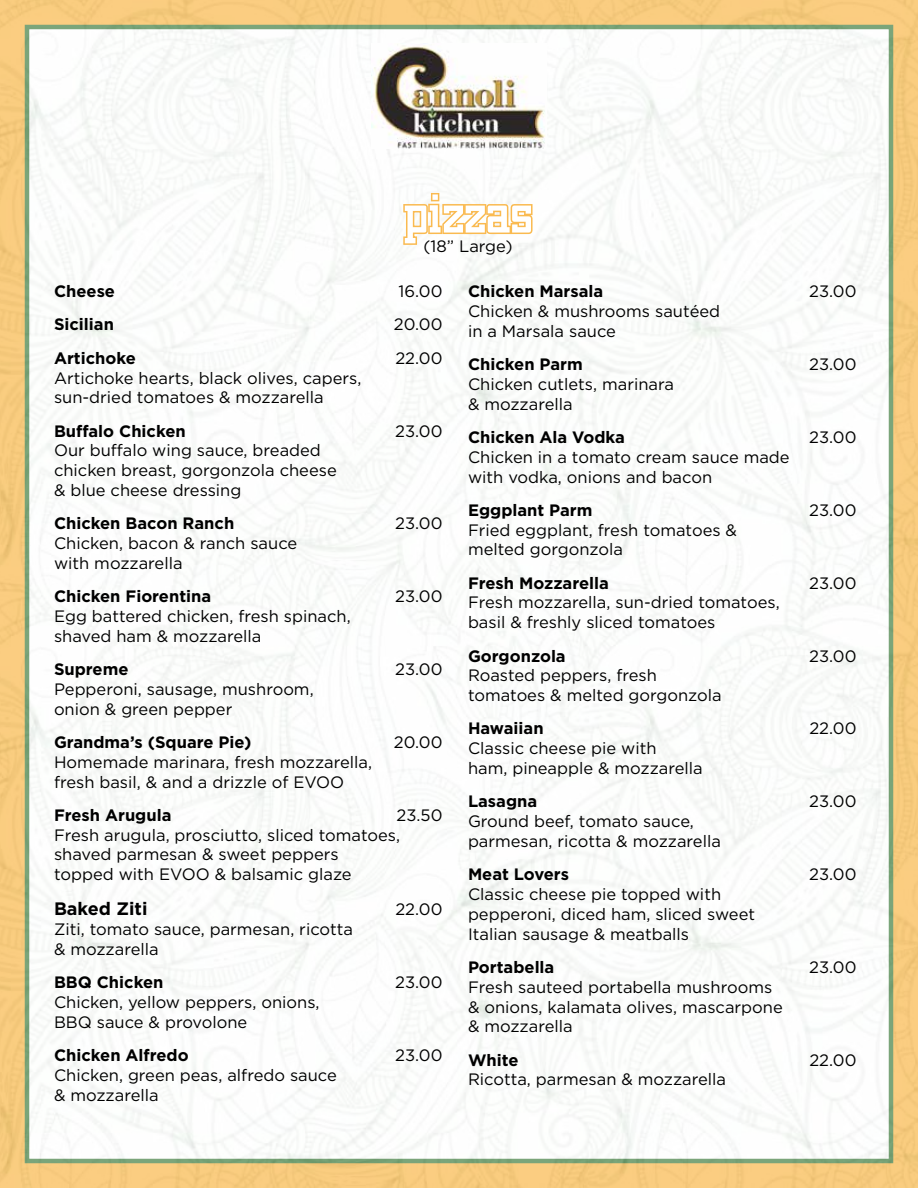
<style>
.page{position:relative;width:918px;height:1188px;background:#fff}
.page>*{position:absolute;margin:0;border:0;box-sizing:border-box;transform-origin:0 0}
.t1{font:60px "Alexandria";color:#fff}
.t2{font:700 18px "Gotham";color:#000}
.t3{font:16.5px/19.8px "Gotham";color:#000}
.t4{font:700 16.5px "Gotham";color:#000}
</style>
<div class="page">
<img style="left:0;top:0;width:918px;height:1188px">
<img style="left:372px;top:43px;width:174px;height:106px">
<svg style="left:402px;top:191px;width:133px;height:55px"></svg>
<h1 class="t1" style="left:404px;top:182px;width:130px">pizzas</h1>
<p class="t3" style="left:423px;top:236px;width:91px">(18” Large)</p>
<p class="t4" style="left:54px;top:282px;width:63px">Cheese</p>
<p class="t3" style="left:399px;top:281px;width:45px">16.00</p>
<p class="t4" style="left:54px;top:315px;width:61px">Sicilian</p>
<p class="t3" style="left:394px;top:314px;width:50px">20.00</p>
<p class="t4" style="left:54px;top:348px;width:83px">Artichoke</p>
<p class="t3" style="left:395px;top:348px;width:49px">22.00</p>
<p class="t3" style="left:54px;top:367px;width:309px">Artichoke hearts, black olives, capers, sun-dried tomatoes &amp; mozzarella</p>
<p class="t4" style="left:54px;top:421px;width:133px">Buffalo Chicken</p>
<p class="t3" style="left:395px;top:421px;width:49px">23.00</p>
<p class="t3" style="left:54px;top:440px;width:284px">Our buffalo wing sauce, breaded chicken breast, gorgonzola cheese &amp; blue cheese dressing</p>
<p class="t4" style="left:54px;top:514px;width:182px">Chicken Bacon Ranch</p>
<p class="t3" style="left:395px;top:513px;width:49px">23.00</p>
<p class="t3" style="left:54px;top:533px;width:245px">Chicken, bacon &amp; ranch sauce with mozzarella</p>
<p class="t4" style="left:54px;top:587px;width:159px">Chicken Fiorentina</p>
<p class="t3" style="left:395px;top:586px;width:49px">23.00</p>
<p class="t3" style="left:54px;top:606px;width:298px">Egg battered chicken, fresh spinach, shaved ham &amp; mozzarella</p>
<p class="t4" style="left:54px;top:660px;width:76px">Supreme</p>
<p class="t3" style="left:395px;top:659px;width:49px">23.00</p>
<p class="t3" style="left:54px;top:679px;width:261px">Pepperoni, sausage, mushroom, onion &amp; green pepper</p>
<p class="t4" style="left:54px;top:733px;width:199px">Grandma’s (Square Pie)</p>
<p class="t3" style="left:394px;top:732px;width:50px">20.00</p>
<p class="t3" style="left:54px;top:752px;width:320px">Homemade marinara, fresh mozzarella, fresh basil, &amp; and a drizzle of EVOO</p>
<p class="t4" style="left:54px;top:806px;width:119px">Fresh Arugula</p>
<p class="t3" style="left:54px;top:805px;width:390px;text-indent:343px">23.50<br>Fresh arugula, prosciutto, sliced tomatoes, shaved parmesan &amp; sweet peppers<br>topped with EVOO &amp; balsamic glaze</p>
<p class="t2" style="left:54px;top:899px;width:95px">Baked Ziti</p>
<p class="t3" style="left:395px;top:899px;width:49px">22.00</p>
<p class="t3" style="left:54px;top:919px;width:301px">Ziti, tomato sauce, parmesan, ricotta &amp; mozzarella</p>
<p class="t4" style="left:54px;top:973px;width:111px">BBQ Chicken</p>
<p class="t3" style="left:395px;top:972px;width:49px">23.00</p>
<p class="t3" style="left:54px;top:992px;width:267px">Chicken, yellow peppers, onions,<br>BBQ sauce &amp; provolone</p>
<p class="t4" style="left:54px;top:1046px;width:136px">Chicken Alfredo</p>
<p class="t3" style="left:395px;top:1045px;width:49px">23.00</p>
<p class="t3" style="left:54px;top:1065px;width:284px">Chicken, green peas, alfredo sauce &amp; mozzarella</p>
<p class="t4" style="left:468px;top:282px;width:137px">Chicken Marsala</p>
<p class="t3" style="left:809px;top:281px;width:49px">23.00</p>
<p class="t3" style="left:468px;top:301px;width:254px">Chicken &amp; mushrooms sautéed in a Marsala sauce</p>
<p class="t4" style="left:468px;top:355px;width:116px">Chicken Parm</p>
<p class="t3" style="left:809px;top:354px;width:49px">23.00</p>
<p class="t3" style="left:468px;top:374px;width:208px">Chicken cutlets, marinara &amp; mozzarella</p>
<p class="t4" style="left:468px;top:428px;width:158px">Chicken Ala Vodka</p>
<p class="t3" style="left:809px;top:427px;width:49px">23.00</p>
<p class="t3" style="left:468px;top:447px;width:323px">Chicken in a tomato cream sauce made with vodka, onions and bacon</p>
<p class="t4" style="left:468px;top:500px;width:126px">Eggplant Parm</p>
<p class="t3" style="left:809px;top:500px;width:49px">23.00</p>
<p class="t3" style="left:468px;top:520px;width:271px">Fried eggplant, fresh tomatoes &amp; melted gorgonzola</p>
<p class="t4" style="left:468px;top:573px;width:142px">Fresh Mozzarella</p>
<p class="t3" style="left:809px;top:573px;width:49px">23.00</p>
<p class="t3" style="left:468px;top:592px;width:313px">Fresh mozzarella, sun-dried tomatoes, basil &amp; freshly sliced tomatoes</p>
<p class="t4" style="left:468px;top:646px;width:99px">Gorgonzola</p>
<p class="t3" style="left:809px;top:646px;width:49px">23.00</p>
<p class="t3" style="left:468px;top:665px;width:255px">Roasted peppers, fresh tomatoes &amp; melted gorgonzola</p>
<p class="t4" style="left:468px;top:719px;width:77px">Hawaiian</p>
<p class="t3" style="left:809px;top:718px;width:49px">22.00</p>
<p class="t3" style="left:468px;top:738px;width:236px">Classic cheese pie with<br>ham, pineapple &amp; mozzarella</p>
<p class="t4" style="left:468px;top:792px;width:71px">Lasagna</p>
<p class="t3" style="left:809px;top:791px;width:49px">23.00</p>
<p class="t3" style="left:468px;top:811px;width:254px">Ground beef, tomato sauce, parmesan, ricotta &amp; mozzarella</p>
<p class="t4" style="left:468px;top:865px;width:103px">Meat Lovers</p>
<p class="t3" style="left:809px;top:864px;width:49px">23.00</p>
<p class="t3" style="left:468px;top:884px;width:289px">Classic cheese pie topped with pepperoni, diced ham, sliced sweet<br>Italian sausage &amp; meatballs</p>
<p class="t4" style="left:468px;top:958px;width:88px">Portabella</p>
<p class="t3" style="left:809px;top:957px;width:49px">23.00</p>
<p class="t3" style="left:468px;top:977px;width:316px">Fresh sauteed portabella mushrooms &amp; onions, kalamata olives, mascarpone &amp; mozzarella</p>
<p class="t4" style="left:468px;top:1050px;width:52px">White</p>
<p class="t3" style="left:809px;top:1050px;width:49px">22.00</p>
<p class="t3" style="left:468px;top:1069px;width:260px">Ricotta, parmesan &amp; mozzarella</p>
</div>
